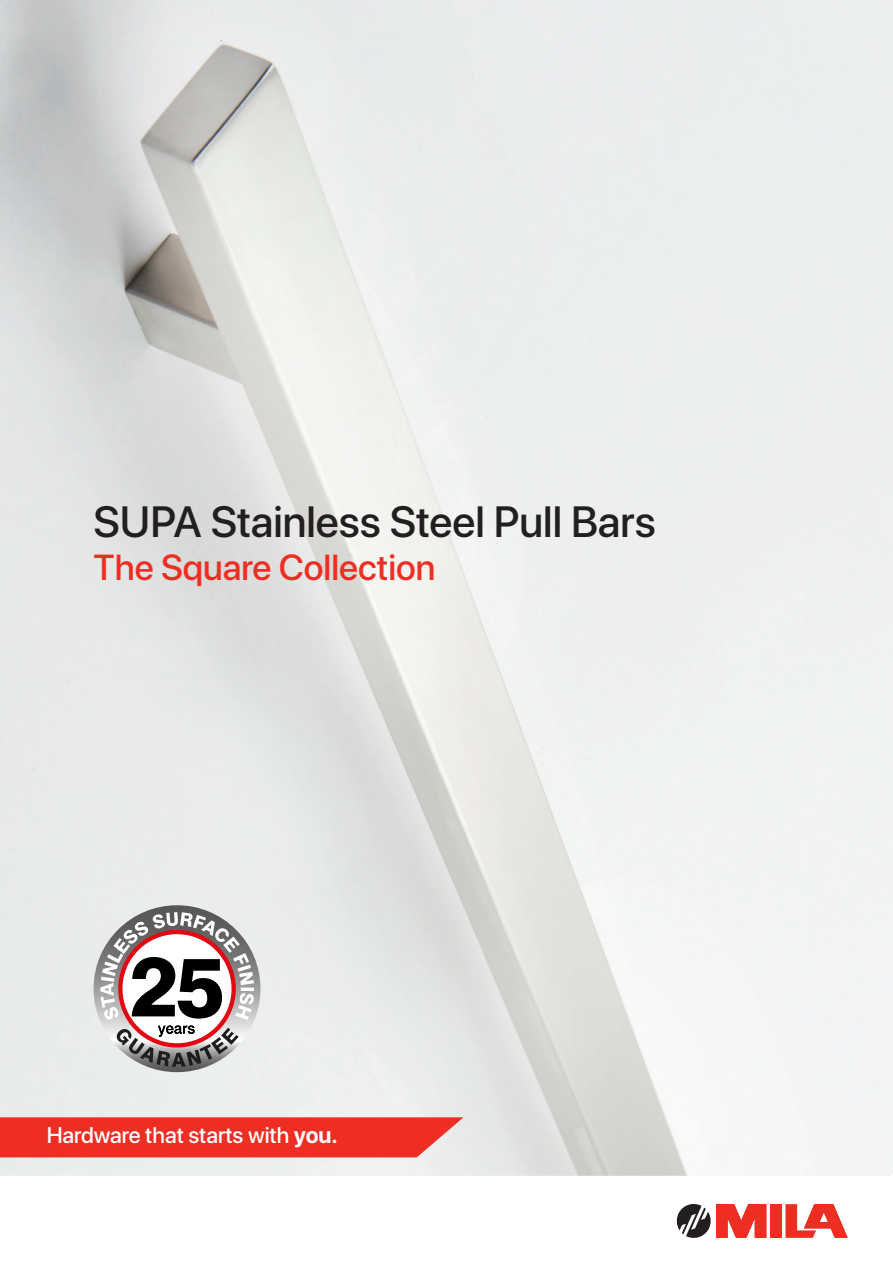
<style>
.page{position:relative;width:893px;height:1263px;background:#fff}
.page>*{position:absolute;margin:0;border:0;box-sizing:border-box;transform-origin:0 0}
.t1{font:500 43.5px "SF Pro Display";color:#231f20}
.t2{font:500 36px "SF Pro Display";color:#ee2e22}
.t3{font:500 22.5px "SF Pro Display";color:#fff}
.s1{font-weight:700}
</style>
<div class="page">
<img style="left:0;top:0;width:893px;height:1176px">
<div style="left:770px;top:1204px;width:12px;height:34px;background:#ee2e22"></div>
<svg style="left:676px;top:1204px;width:90px;height:34px"></svg>
<svg style="left:785px;top:1204px;width:63px;height:34px"></svg>
<svg style="left:94px;top:905px;width:166px;height:167px"></svg>
<svg style="left:100px;top:912px;width:154px;height:155px"></svg>
<svg style="left:0;top:1117px;width:463px;height:40px;background:#ed382d"></svg>
<p class="t1" style="left:94px;top:490px;width:564px">SUPA Stainless Steel Pull Bars</p>
<p class="t2" style="left:94px;top:541px;width:343px">The Square Collection</p>
<p class="t3" style="left:47px;top:1119px;width:292px">Hardware that starts with <span class="s1">you.</span></p>
</div>
